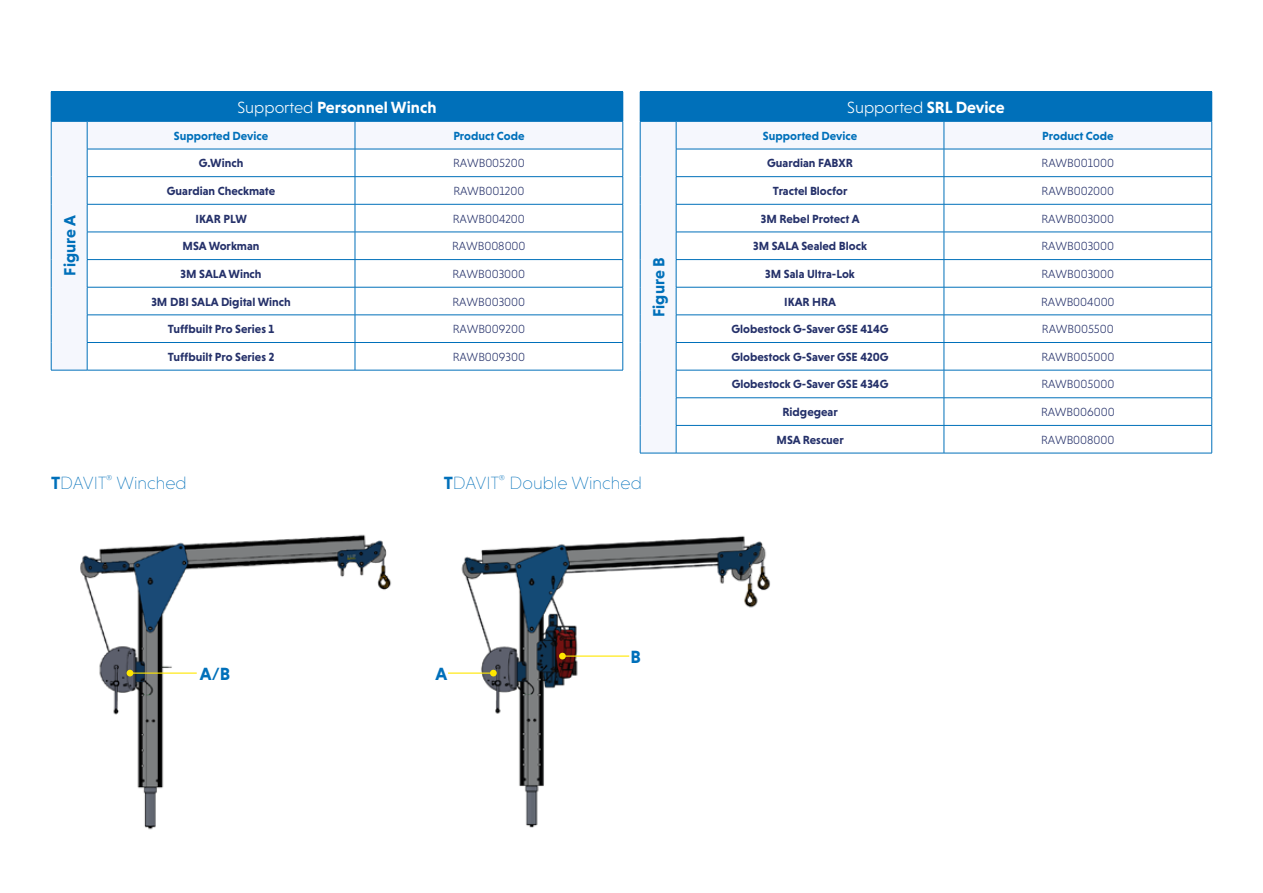
<style>
.page{position:relative;width:1263px;height:893px;background:#fff}
.page>*{position:absolute;margin:0;border:0;box-sizing:border-box;transform-origin:0 0}
.t1{font:200 18px "Niveau Grotesk";color:#0070ba}
.t2{font:700 18px "Niveau Grotesk";color:#0070ba}
.t3{font:700 16.5px "Niveau Grotesk";color:#fff}
.t4{font:300 16.5px "Niveau Grotesk";color:#fff}
.t5{font:700 16.5px "Niveau Grotesk";color:#0070ba}
.t6{font:700 12px "Niveau Grotesk";color:#25316a}
.t7{font:300 12px "Niveau Grotesk";color:#25316a}
.t8{font:700 12px "Niveau Grotesk";color:#0070ba}
.s1{font-weight:300}
.s2{font-weight:700}
</style>
<div class="page">
<img style="left:461px;top:536px;width:310px;height:292px">
<img style="left:80px;top:534px;width:311px;height:296px">
<div style="left:51px;top:92px;width:572px;height:29px;background:#0070ba"></div>
<svg style="left:52px;top:122px;width:570px;height:248px"></svg>
<hr style="left:51px;top:91px;width:36px;height:1px;background:#0070ba">
<hr style="left:87px;top:91px;width:268px;height:1px;background:#0070ba">
<hr style="left:355px;top:91px;width:268px;height:1px;background:#0070ba">
<hr style="left:51px;top:121px;width:36px;height:1px;background:#0070ba">
<hr style="left:87px;top:121px;width:268px;height:1px;background:#0070ba">
<hr style="left:355px;top:121px;width:268px;height:1px;background:#0070ba">
<hr style="left:87px;top:149px;width:268px;height:1px;background:#0070ba">
<hr style="left:355px;top:149px;width:268px;height:1px;background:#0070ba">
<hr style="left:87px;top:176px;width:268px;height:1px;background:#0070ba">
<hr style="left:355px;top:176px;width:268px;height:1px;background:#0070ba">
<hr style="left:87px;top:204px;width:268px;height:1px;background:#0070ba">
<hr style="left:355px;top:204px;width:268px;height:1px;background:#0070ba">
<hr style="left:87px;top:232px;width:268px;height:1px;background:#0070ba">
<hr style="left:355px;top:232px;width:268px;height:1px;background:#0070ba">
<hr style="left:87px;top:259px;width:268px;height:1px;background:#0070ba">
<hr style="left:87px;top:287px;width:268px;height:1px;background:#0070ba">
<hr style="left:87px;top:315px;width:268px;height:1px;background:#0070ba">
<svg style="left:51px;top:121px;width:1px;height:249px"></svg>
<hr style="left:87px;top:342px;width:268px;height:1px;background:#0070ba">
<svg style="left:87px;top:122px;width:1px;height:248px"></svg>
<hr style="left:355px;top:342px;width:268px;height:1px;background:#0070ba">
<hr style="left:355px;top:259px;width:268px;height:1px;background:#0070ba">
<hr style="left:355px;top:287px;width:268px;height:1px;background:#0070ba">
<svg style="left:355px;top:122px;width:1px;height:248px"></svg>
<svg style="left:622px;top:121px;width:1px;height:249px"></svg>
<hr style="left:355px;top:315px;width:268px;height:1px;background:#0070ba">
<hr style="left:51px;top:370px;width:36px;height:1px;background:#0070ba">
<hr style="left:87px;top:370px;width:268px;height:1px;background:#0070ba">
<hr style="left:355px;top:370px;width:268px;height:1px;background:#0070ba">
<div style="left:640px;top:92px;width:572px;height:29px;background:#0070ba"></div>
<svg style="left:641px;top:122px;width:570px;height:331px"></svg>
<hr style="left:640px;top:91px;width:36px;height:1px;background:#0070ba">
<hr style="left:676px;top:91px;width:268px;height:1px;background:#0070ba">
<hr style="left:944px;top:91px;width:268px;height:1px;background:#0070ba">
<hr style="left:640px;top:121px;width:36px;height:1px;background:#0070ba">
<hr style="left:676px;top:121px;width:268px;height:1px;background:#0070ba">
<hr style="left:944px;top:121px;width:268px;height:1px;background:#0070ba">
<hr style="left:676px;top:149px;width:268px;height:1px;background:#0070ba">
<hr style="left:676px;top:204px;width:268px;height:1px;background:#0070ba">
<hr style="left:676px;top:232px;width:268px;height:1px;background:#0070ba">
<hr style="left:676px;top:259px;width:268px;height:1px;background:#0070ba">
<hr style="left:676px;top:287px;width:268px;height:1px;background:#0070ba">
<hr style="left:676px;top:315px;width:268px;height:1px;background:#0070ba">
<hr style="left:676px;top:342px;width:268px;height:1px;background:#0070ba">
<hr style="left:676px;top:370px;width:268px;height:1px;background:#0070ba">
<hr style="left:676px;top:397px;width:268px;height:1px;background:#0070ba">
<svg style="left:640px;top:121px;width:1px;height:332px"></svg>
<hr style="left:676px;top:425px;width:268px;height:1px;background:#0070ba">
<svg style="left:676px;top:122px;width:1px;height:331px"></svg>
<hr style="left:944px;top:425px;width:268px;height:1px;background:#0070ba">
<hr style="left:676px;top:453px;width:268px;height:1px;background:#0070ba">
<hr style="left:944px;top:453px;width:268px;height:1px;background:#0070ba">
<hr style="left:944px;top:204px;width:268px;height:1px;background:#0070ba">
<hr style="left:944px;top:232px;width:268px;height:1px;background:#0070ba">
<hr style="left:944px;top:259px;width:268px;height:1px;background:#0070ba">
<hr style="left:944px;top:287px;width:268px;height:1px;background:#0070ba">
<hr style="left:944px;top:315px;width:268px;height:1px;background:#0070ba">
<hr style="left:944px;top:342px;width:268px;height:1px;background:#0070ba">
<hr style="left:944px;top:370px;width:268px;height:1px;background:#0070ba">
<hr style="left:944px;top:397px;width:268px;height:1px;background:#0070ba">
<svg style="left:944px;top:122px;width:1px;height:331px"></svg>
<svg style="left:1211px;top:121px;width:1px;height:332px"></svg>
<hr style="left:676px;top:176px;width:268px;height:1px;background:#0070ba">
<hr style="left:944px;top:176px;width:268px;height:1px;background:#0070ba">
<hr style="left:944px;top:149px;width:268px;height:1px;background:#0070ba">
<hr style="left:640px;top:453px;width:36px;height:1px;background:#0070ba">
<hr style="left:130px;top:672px;width:67px;height:2px;background:#ffe700">
<svg style="left:127px;top:670px;width:6px;height:6px"></svg>
<hr style="left:562px;top:655px;width:67px;height:2px;background:#ffe700">
<div style="left:559px;top:653px;width:7px;height:6px;background:#ffe700;border-radius:50%"></div>
<hr style="left:448px;top:672px;width:45px;height:2px;background:#ffe700">
<div style="left:490px;top:670px;width:7px;height:6px;background:#ffe700;border-radius:50%"></div>
<h2 class="t5" style="left:60px;top:276px;width:62px;rotate:-90deg">Figure A</h2>
<h2 class="t3" style="left:238px;top:98px;width:200px"><span class="s1">Supported</span> Personnel Winch</h2>
<p class="t8" style="left:174px;top:129px;width:96px">Supported Device</p>
<p class="t8" style="left:453px;top:129px;width:73px">Product Code</p>
<p class="t6" style="left:199px;top:156px;width:46px">G.Winch</p>
<p class="t7" style="left:453px;top:157px;width:73px">RAWB005200</p>
<p class="t6" style="left:167px;top:184px;width:110px">Guardian Checkmate</p>
<p class="t7" style="left:453px;top:184px;width:72px">RAWB001200</p>
<p class="t6" style="left:195px;top:212px;width:53px">IKAR PLW</p>
<p class="t7" style="left:453px;top:212px;width:74px">RAWB004200</p>
<p class="t6" style="left:183px;top:239px;width:78px">MSA Workman</p>
<p class="t7" style="left:452px;top:239px;width:75px">RAWB008000</p>
<p class="t6" style="left:181px;top:267px;width:82px">3M SALA Winch</p>
<p class="t7" style="left:452px;top:267px;width:74px">RAWB003000</p>
<p class="t6" style="left:151px;top:295px;width:141px">3M DBI SALA Digital Winch</p>
<p class="t7" style="left:453px;top:295px;width:74px">RAWB003000</p>
<p class="t6" style="left:168px;top:322px;width:108px">Tuffbuilt Pro Series 1</p>
<p class="t7" style="left:453px;top:322px;width:74px">RAWB009200</p>
<p class="t6" style="left:168px;top:350px;width:108px">Tuffbuilt Pro Series 2</p>
<p class="t7" style="left:453px;top:350px;width:74px">RAWB009300</p>
<h2 class="t5" style="left:649px;top:317px;width:61px;rotate:-90deg">Figure B</h2>
<h1 class="t1" style="left:51px;top:473px;width:137px"><span class="s2">T</span>DAVIT<sup>®</sup> Winched</h1>
<h1 class="t1" style="left:444px;top:473px;width:200px"><span class="s2">T</span>DAVIT<sup>®</sup> Double Winched</h1>
<h2 class="t4" style="left:847px;top:98px;width:159px">Supported <span class="s2">SRL Device</span></h2>
<p class="t8" style="left:763px;top:129px;width:96px">Supported Device</p>
<p class="t8" style="left:1042px;top:129px;width:73px">Product Code</p>
<p class="t6" style="left:767px;top:156px;width:87px">Guardian FABXR</p>
<p class="t7" style="left:1041px;top:157px;width:74px">RAWB001000</p>
<p class="t6" style="left:773px;top:184px;width:76px">Tractel Blocfor</p>
<p class="t7" style="left:1041px;top:184px;width:74px">RAWB002000</p>
<p class="t6" style="left:761px;top:212px;width:100px">3M Rebel Protect A</p>
<p class="t7" style="left:1041px;top:212px;width:74px">RAWB003000</p>
<p class="t6" style="left:753px;top:239px;width:115px">3M SALA Sealed Block</p>
<p class="t7" style="left:1041px;top:239px;width:74px">RAWB003000</p>
<p class="t6" style="left:765px;top:267px;width:91px">3M Sala Ultra-Lok</p>
<p class="t7" style="left:1041px;top:267px;width:74px">RAWB003000</p>
<p class="t6" style="left:784px;top:295px;width:53px">IKAR HRA</p>
<p class="t7" style="left:1041px;top:295px;width:75px">RAWB004000</p>
<p class="t6" style="left:732px;top:322px;width:158px">Globestock G-Saver GSE 414G</p>
<p class="t7" style="left:1042px;top:322px;width:73px">RAWB005500</p>
<p class="t6" style="left:731px;top:350px;width:159px">Globestock G-Saver GSE 420G</p>
<p class="t7" style="left:1041px;top:350px;width:74px">RAWB005000</p>
<p class="t6" style="left:732px;top:377px;width:158px">Globestock G-Saver GSE 434G</p>
<p class="t7" style="left:1041px;top:378px;width:74px">RAWB005000</p>
<p class="t6" style="left:782px;top:405px;width:57px">Ridgegear</p>
<p class="t7" style="left:1041px;top:405px;width:75px">RAWB006000</p>
<p class="t6" style="left:776px;top:433px;width:69px">MSA Rescuer</p>
<p class="t7" style="left:1041px;top:433px;width:75px">RAWB008000</p>
<h1 class="t2" style="left:200px;top:663px;width:32px">A/B</h1>
<h1 class="t2" style="left:435px;top:663px;width:13px">A</h1>
<h1 class="t2" style="left:630px;top:646px;width:12px">B</h1>
</div>
